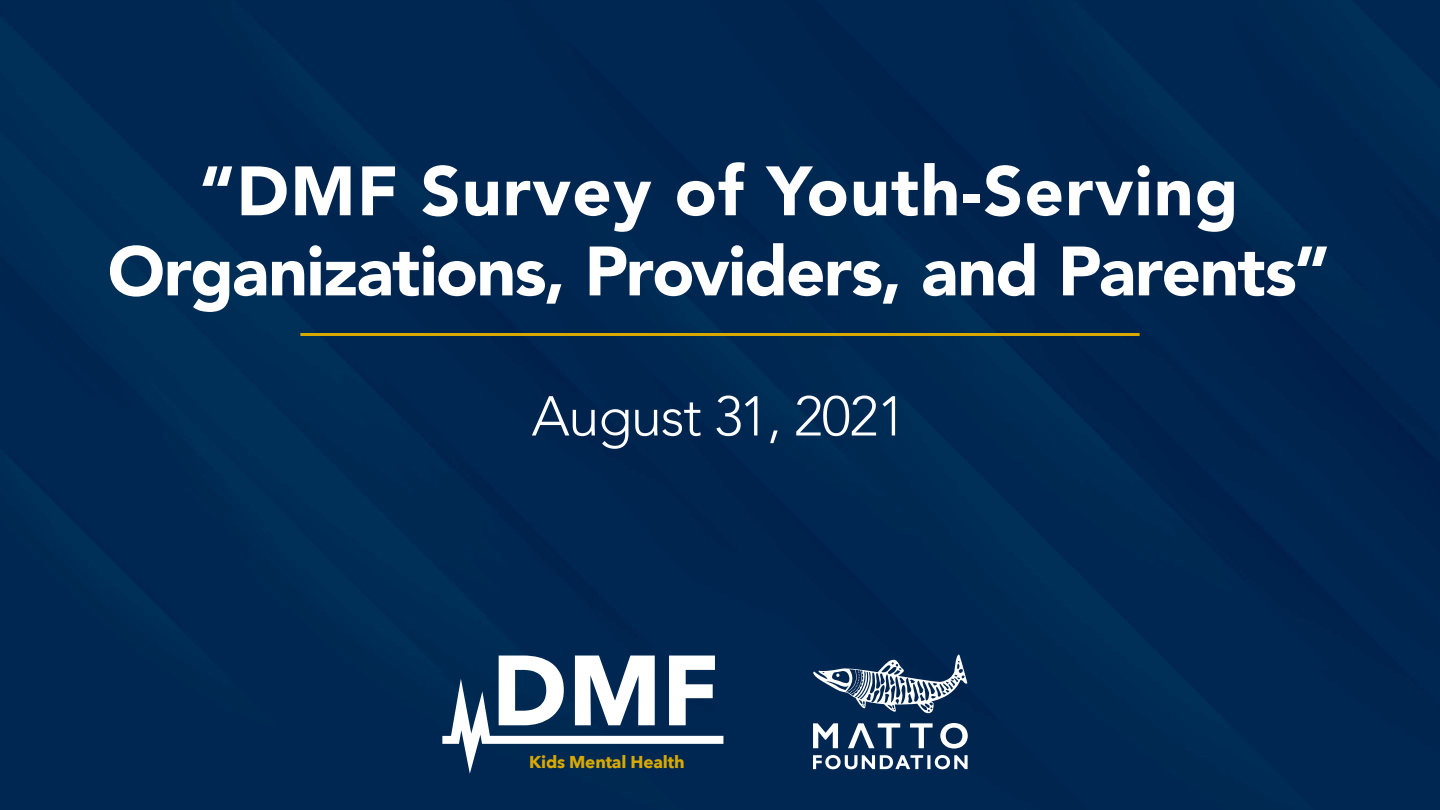
<style>
.page{position:relative;width:1440px;height:810px;background:#002751}
.page>*{position:absolute;margin:0;border:0;box-sizing:border-box;transform-origin:0 0}
.t1{font:900 69px/80.1px "Avenir";letter-spacing:-.015em;color:#fff;text-align:center}
.t2{font:300 55.5px "Avenir";letter-spacing:-.02em;color:#fff}
.t3{font:700 17.1px "Avenir Next";letter-spacing:-.01em;color:#daa900}
</style>
<div class="page">
<svg style="left:442px;top:656px;width:281px;height:118px"></svg>
<svg style="left:813px;top:655px;width:154px;height:59px"></svg>
<svg style="left:813px;top:755px;width:155px;height:14px"></svg>
<svg style="left:813px;top:723px;width:25px;height:25px"></svg>
<svg style="left:848px;top:723px;width:52px;height:25px"></svg>
<svg style="left:910px;top:723px;width:23px;height:25px"></svg>
<svg style="left:940px;top:723px;width:28px;height:26px"></svg>
<hr style="left:300px;top:333px;width:840px;height:3px;background:#daa900">
<p class="t1" style="left:108px;top:157px;width:1224px">“DMF Survey of Youth-Serving<br>Organizations, Providers, and Parents”</p>
<p class="t2" style="left:532px;top:393px;width:376px">August 31, 2021</p>
<p class="t3" style="left:529px;top:752px;width:157px">Kids Mental Health</p>
</div>
